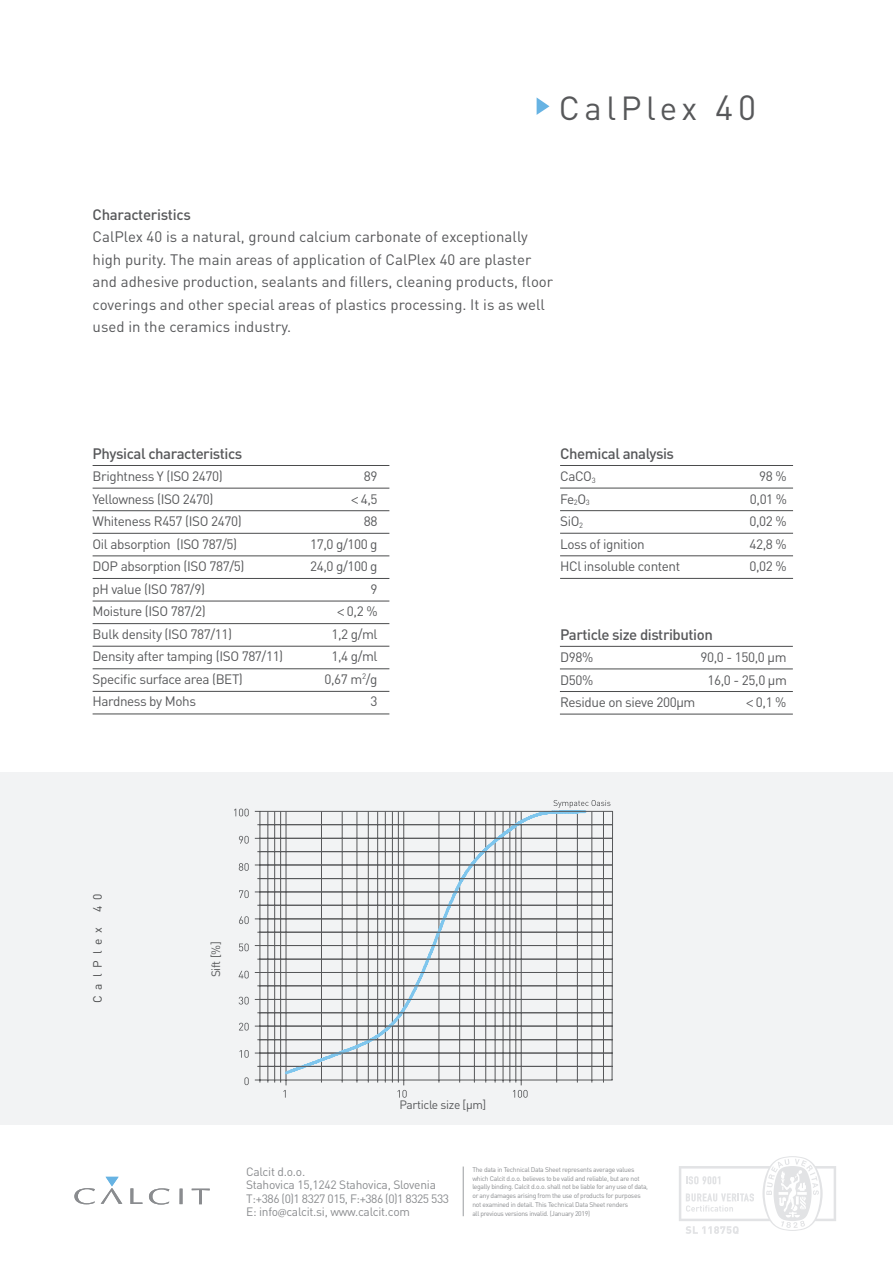
<style>
.page{position:relative;width:893px;height:1263px;background:#fff}
.page>*{position:absolute;margin:0;border:0;box-sizing:border-box;transform-origin:0 0}
.t1{font:33px "DIN Pro";letter-spacing:.14em;color:#57585a}
.t2{font:15px/22.5px "DIN Pro";color:#57585a}
.t3{font:500 15px "DIN Pro";letter-spacing:-.03em;color:#57585a}
.t4{font:13.5px "DIN Pro";letter-spacing:-.03em;color:#57585a}
.t5{font:12px/13.5px "DIN Pro";letter-spacing:-.02em;color:#8a8c8f}
.t6{font:12px "DIN Pro";letter-spacing:-.03em;color:#57585a}
.t7{font:12px "DIN Pro";letter-spacing:.5em;color:#4b4c4d}
.t8{font:6.75px/8.9px "DIN Pro";letter-spacing:-.04em;color:#8a8c8f}
.s1{font-size:34.5px}
.s2{font-family:"Myriad Pro"}
</style>
<div class="page">
<hr style="left:463px;top:1166px;width:1px;height:50px;background:#9a9c9f">
<svg style="left:679px;top:1156px;width:157px;height:78px"></svg>
<svg style="left:537px;top:98px;width:12px;height:17px"></svg>
<div style="left:0;top:773px;width:893px;height:351px;background:#f2f3f4"></div>
<svg style="left:149px;top:1188px;width:20px;height:16px"></svg>
<svg style="left:130px;top:1188px;width:12px;height:16px"></svg>
<svg style="left:180px;top:1188px;width:2px;height:16px"></svg>
<svg style="left:192px;top:1189px;width:18px;height:15px"></svg>
<svg style="left:101px;top:1177px;width:21px;height:27px"></svg>
<svg style="left:74px;top:1188px;width:21px;height:16px"></svg>
<hr style="left:93px;top:465px;width:296px;height:1px;background:#4b4c4d">
<hr style="left:93px;top:488px;width:296px;height:1px;background:#4b4c4d">
<hr style="left:93px;top:510px;width:296px;height:1px;background:#4b4c4d">
<hr style="left:93px;top:533px;width:296px;height:1px;background:#4b4c4d">
<hr style="left:93px;top:556px;width:296px;height:1px;background:#4b4c4d">
<hr style="left:93px;top:578px;width:296px;height:1px;background:#4b4c4d">
<hr style="left:93px;top:601px;width:296px;height:1px;background:#4b4c4d">
<hr style="left:93px;top:623px;width:296px;height:1px;background:#4b4c4d">
<hr style="left:93px;top:646px;width:296px;height:1px;background:#4b4c4d">
<hr style="left:93px;top:668px;width:296px;height:1px;background:#4b4c4d">
<hr style="left:93px;top:691px;width:296px;height:1px;background:#4b4c4d">
<hr style="left:93px;top:714px;width:296px;height:1px;background:#4b4c4d">
<hr style="left:560px;top:465px;width:233px;height:1px;background:#4b4c4d">
<hr style="left:560px;top:488px;width:233px;height:1px;background:#4b4c4d">
<hr style="left:560px;top:510px;width:233px;height:1px;background:#4b4c4d">
<hr style="left:560px;top:533px;width:233px;height:1px;background:#4b4c4d">
<hr style="left:560px;top:555px;width:233px;height:1px;background:#4b4c4d">
<hr style="left:560px;top:578px;width:233px;height:1px;background:#4b4c4d">
<hr style="left:560px;top:646px;width:233px;height:1px;background:#4b4c4d">
<hr style="left:560px;top:669px;width:233px;height:1px;background:#4b4c4d">
<hr style="left:560px;top:691px;width:233px;height:1px;background:#4b4c4d">
<hr style="left:560px;top:714px;width:233px;height:1px;background:#4b4c4d">
<svg style="left:244px;top:1077px;width:5px;height:8px"></svg>
<svg style="left:244px;top:1050px;width:5px;height:8px"></svg>
<svg style="left:239px;top:1023px;width:10px;height:7px"></svg>
<svg style="left:239px;top:997px;width:10px;height:7px"></svg>
<svg style="left:239px;top:971px;width:10px;height:7px"></svg>
<svg style="left:239px;top:943px;width:6px;height:8px"></svg>
<svg style="left:244px;top:943px;width:5px;height:8px"></svg>
<svg style="left:239px;top:916px;width:5px;height:8px"></svg>
<svg style="left:244px;top:916px;width:5px;height:8px"></svg>
<svg style="left:239px;top:890px;width:5px;height:8px"></svg>
<svg style="left:244px;top:890px;width:5px;height:8px"></svg>
<svg style="left:239px;top:863px;width:5px;height:8px"></svg>
<svg style="left:244px;top:863px;width:5px;height:8px"></svg>
<svg style="left:239px;top:836px;width:6px;height:7px"></svg>
<svg style="left:244px;top:836px;width:5px;height:8px"></svg>
<svg style="left:234px;top:809px;width:15px;height:7px"></svg>
<svg style="left:402px;top:1090px;width:5px;height:8px"></svg>
<svg style="left:513px;top:1090px;width:11px;height:8px"></svg>
<svg style="left:523px;top:1090px;width:5px;height:8px"></svg>
<svg style="left:283px;top:1090px;width:3px;height:7px"></svg>
<svg style="left:282px;top:800px;width:328px;height:11px"></svg>
<svg style="left:254px;top:811px;width:359px;height:275px"></svg>
<h1 class="t1" style="left:559px;top:86px;width:199px">CalPlex <span class="s1">40</span></h1>
<p class="t3" style="left:93px;top:204px;width:100px">Characteristics</p>
<p class="t2" style="left:93px;top:225px;width:462px">CalPlex 40 is a natural, ground calcium carbonate of exceptionally high purity. The main areas of application of CalPlex 40 are plaster and adhesive production, sealants and fillers, cleaning products, floor coverings and other special areas of plastics processing. It is as well used in the ceramics industry.</p>
<p class="t3" style="left:93px;top:443px;width:151px">Physical characteristics</p>
<p class="t4" style="left:93px;top:467px;width:132px">Brightness Y (ISO 2470)</p>
<p class="t4" style="left:364px;top:467px;width:15px">89</p>
<p class="t4" style="left:93px;top:490px;width:122px">Yellowness (ISO 2470)</p>
<p class="t4" style="left:351px;top:490px;width:28px"><span class="s2">&lt;</span> 4,5</p>
<p class="t4" style="left:93px;top:512px;width:151px">Whiteness R457 (ISO 2470)</p>
<p class="t4" style="left:364px;top:512px;width:15px">88</p>
<p class="t4" style="left:93px;top:535px;width:146px">Oil absorption (ISO 787/5)</p>
<p class="t4" style="left:310px;top:535px;width:69px">17,0 g/100 g</p>
<p class="t4" style="left:93px;top:557px;width:153px">DOP absorption (ISO 787/5)</p>
<p class="t4" style="left:310px;top:557px;width:69px">24,0 g/100 g</p>
<p class="t4" style="left:93px;top:580px;width:114px">pH value (ISO 787/9)</p>
<p class="t4" style="left:371px;top:580px;width:9px">9</p>
<p class="t4" style="left:93px;top:602px;width:115px">Moisture (ISO 787/2)</p>
<p class="t4" style="left:337px;top:602px;width:42px"><span class="s2">&lt;</span> 0,2 %</p>
<p class="t4" style="left:93px;top:625px;width:141px">Bulk density (ISO 787/11)</p>
<p class="t4" style="left:331px;top:625px;width:48px">1,2 g/ml</p>
<p class="t4" style="left:93px;top:647px;width:192px">Density after tamping (ISO 787/11)</p>
<p class="t4" style="left:331px;top:647px;width:48px">1,4 g/ml</p>
<p class="t4" style="left:93px;top:670px;width:152px">Specific surface area (BET)</p>
<p class="t4" style="left:324px;top:670px;width:55px">0,67 m<sup>2</sup>/g</p>
<p class="t4" style="left:93px;top:692px;width:105px">Hardness by Mohs</p>
<p class="t4" style="left:371px;top:692px;width:9px">3</p>
<p class="t7" style="left:89px;top:1003px;width:111px;rotate:-90deg">CalPlex 40</p>
<p class="t6" style="left:208px;top:977px;width:37px;rotate:-90deg">Sift [%]</p>
<p class="t6" style="left:399px;top:1097px;width:88px">Particle size [µm]</p>
<p class="t3" style="left:560px;top:443px;width:115px">Chemical analysis</p>
<p class="t4" style="left:560px;top:467px;width:37px">CaCO<sub>3</sub></p>
<p class="t4" style="left:759px;top:467px;width:29px">98 %</p>
<p class="t4" style="left:560px;top:490px;width:31px">Fe<sub>2</sub>O<sub>3</sub></p>
<p class="t4" style="left:750px;top:490px;width:39px">0,01 %</p>
<p class="t4" style="left:560px;top:512px;width:24px">SiO<sub>2</sub></p>
<p class="t4" style="left:749px;top:512px;width:39px">0,02 %</p>
<p class="t4" style="left:560px;top:535px;width:86px">Loss of ignition</p>
<p class="t4" style="left:749px;top:535px;width:39px">42,8 %</p>
<p class="t4" style="left:560px;top:557px;width:122px">HCl insoluble content</p>
<p class="t4" style="left:749px;top:557px;width:39px">0,02 %</p>
<p class="t3" style="left:560px;top:624px;width:154px">Particle size distribution</p>
<p class="t4" style="left:560px;top:648px;width:35px">D98%</p>
<p class="t4" style="left:700px;top:648px;width:88px">90,0 - 150,0 µm</p>
<p class="t4" style="left:560px;top:670px;width:35px">D50%</p>
<p class="t4" style="left:707px;top:670px;width:81px">16,0 - 25,0 µm</p>
<p class="t4" style="left:560px;top:693px;width:137px">Residue on sieve 200µm</p>
<p class="t4" style="left:746px;top:693px;width:42px"><span class="s2">&lt;</span> 0,1 %</p>
<p class="t5" style="left:246px;top:1164px;width:204px">Calcit d.o.o.<br>Stahovica 15,1242 Stahovica, Slovenia T:+386 (0)1 8327 015, F:+386 (0)1 8325 533<br>E: info<span class="s2">@</span>calcit.si, www.calcit.com</p>
<p class="t8" style="left:472px;top:1164px;width:177px">The data in Technical Data Sheet represents average values which Calcit d.o.o. believes to be valid and reliable, but are not legally binding. Calcit d.o.o. shall not be liable for any use of data, or any damages arising from the use of products for purposes not examined in detail. This Technical Data Sheet renders<br>all previous versions invalid. (January 2019)</p>
</div>
